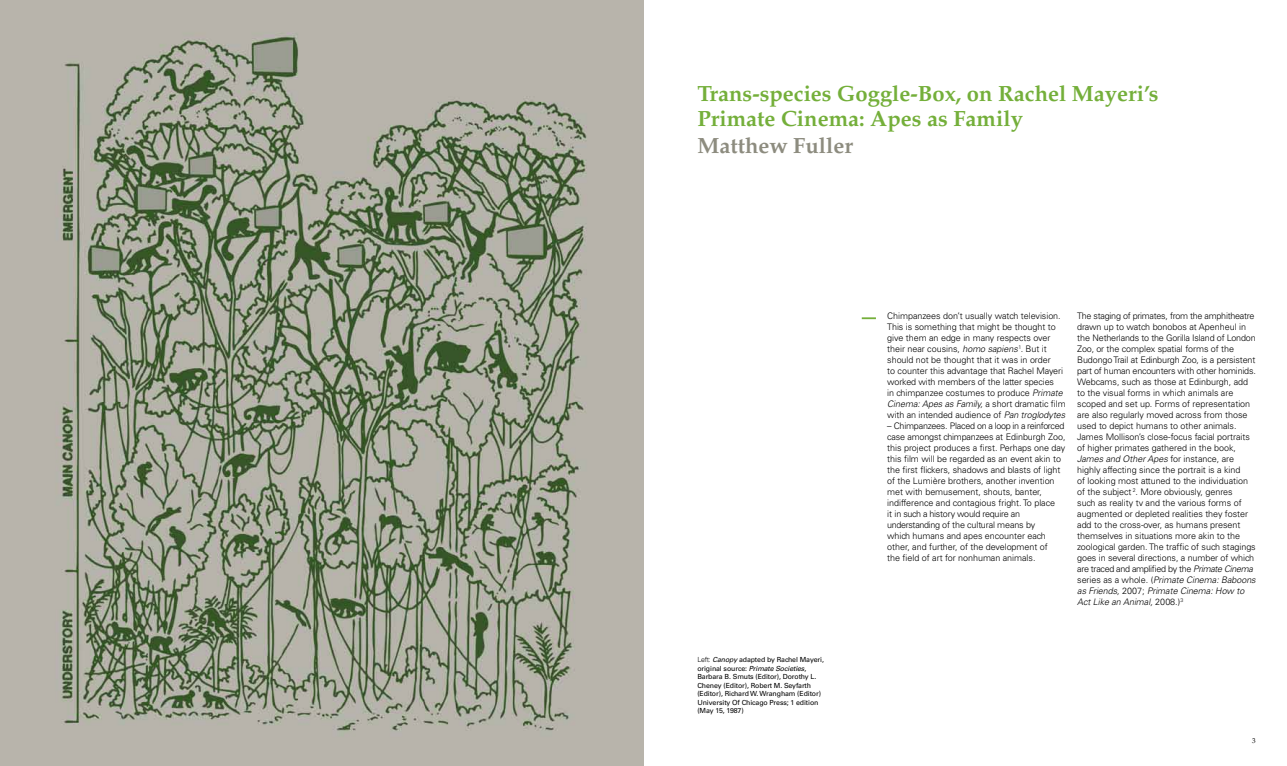
<style>
.page{position:relative;width:1287px;height:766px;background:#fff}
.page>*{position:absolute;margin:0;border:0;box-sizing:border-box;transform-origin:0 0}
.t1{font:700 22px/25px "Palatino LT";color:#74af3a}
.t2{font:700 22px "Palatino LT";color:#8d8c7f}
.t3{font:300 9px/11px "Univers";letter-spacing:-.005em;color:#000}
.t4{font:7px/8.5px "Univers";letter-spacing:-.015em;color:#000}
.t5{font:7px "Palatino LT";color:#000}
.s1{font-weight:300}
.s2{font-style:italic}
</style>
<div class="page">
<img style="left:0;top:0;width:643px;height:765px">
<svg style="left:862px;top:317px;width:14px;height:2px"></svg>
<h1 class="t1" style="left:697px;top:81px;width:463px">Trans-species Goggle-Box, on Rachel Mayeri’s<br>Primate Cinema: Apes as Family</h1>
<h1 class="t2" style="left:697px;top:133px;width:157px">Matthew Fuller</h1>
<p class="t4" style="left:697px;top:655px;width:128px"><span class="s1">Left:</span> <span class="s2">Canopy</span> adapted by Rachel Mayeri, original source: <span class="s2">Primate Societies</span>, Barbara B. Smuts (Editor), Dorothy L.<br>Cheney (Editor), Robert M. Seyfarth (Editor), Richard W. Wrangham (Editor)<br>University Of Chicago Press; 1 edition (May 15, 1987)</p>
<p class="t3" style="left:887px;top:310px;width:182px">Chimpanzees don’t usually watch television.<br>This is something that might be thought to give them an edge in many respects over their near cousins, <span class="s2">homo sapiens</span><sup>1</sup>. But it should not be thought that it was in order<br>to counter this advantage that Rachel Mayeri worked with members of the latter species<br>in chimpanzee costumes to produce <span class="s2">Primate Cinema:Apes as Family,</span>a s h o rt d ra m a t i c fi l m with an intended audience of <span class="s2">Pan troglodytes</span></p>
<p class="t3" style="left:887px;top:420px;width:180px">– Chimpanzees. Placed on a loop in a reinforced case amongst chimpanzees at Edinburgh Zoo, this project produces a first. Perhaps one day this film will be regarded as an event akin to the first flickers, shadows and blasts of light of the Lumière brothers, another invention met with bemusement, shouts, banter, indifference and contagious fright. To place<br>it in such a history would require an understanding of the cultural means by<br>which humans and apes encounter each other, and further, of the development of<br>the field of art for nonhuman animals.</p>
<p class="t3" style="left:1077px;top:310px;width:182px">The staging of primates, from the amphitheatre drawn up to watch bonobos at Apenheul in the Netherlands to the Gorilla Island of London Zoo, or the complex spatial forms of the Budongo Trail at Edinburgh Zoo, is a persistent part of human encounters with other hominids.<br>Webcams, such as those at Edinburgh, add to the visual forms in which animals are scoped and set up. Forms of representation are also regularly moved across from those used to depict humans to other animals.<br>James Mollison’s close-focus facial portraits of higher primates gathered in the book, <span class="s2">James and OtherApes</span> fo r i n s t a n c e , a re highly affecting since the portrait is a kind<br>of looking most attuned to the individuation of the subject <sup>2</sup>. More obviously, genres<br>such as reality tv and the various forms of augmented or depleted realities they foster add to the cross-over, as humans present themselves in situations more akin to the zoological garden. The traffic of such stagings goes in several directions, a number of which are traced and amplified by the <span class="s2">Primate Cinema </span>s e r i e s a s a w h o l e . ( <span class="s2">Primate Cinema:Baboons as Friends,</span>2 0 0 7 ; <span class="s2">Primate Cinema:How to ActLike an Animal,</span>2 0 0 8 . ) <sup>3</sup></p>
<p class="t5" style="left:1252px;top:736px;width:5px">3</p>
</div>
